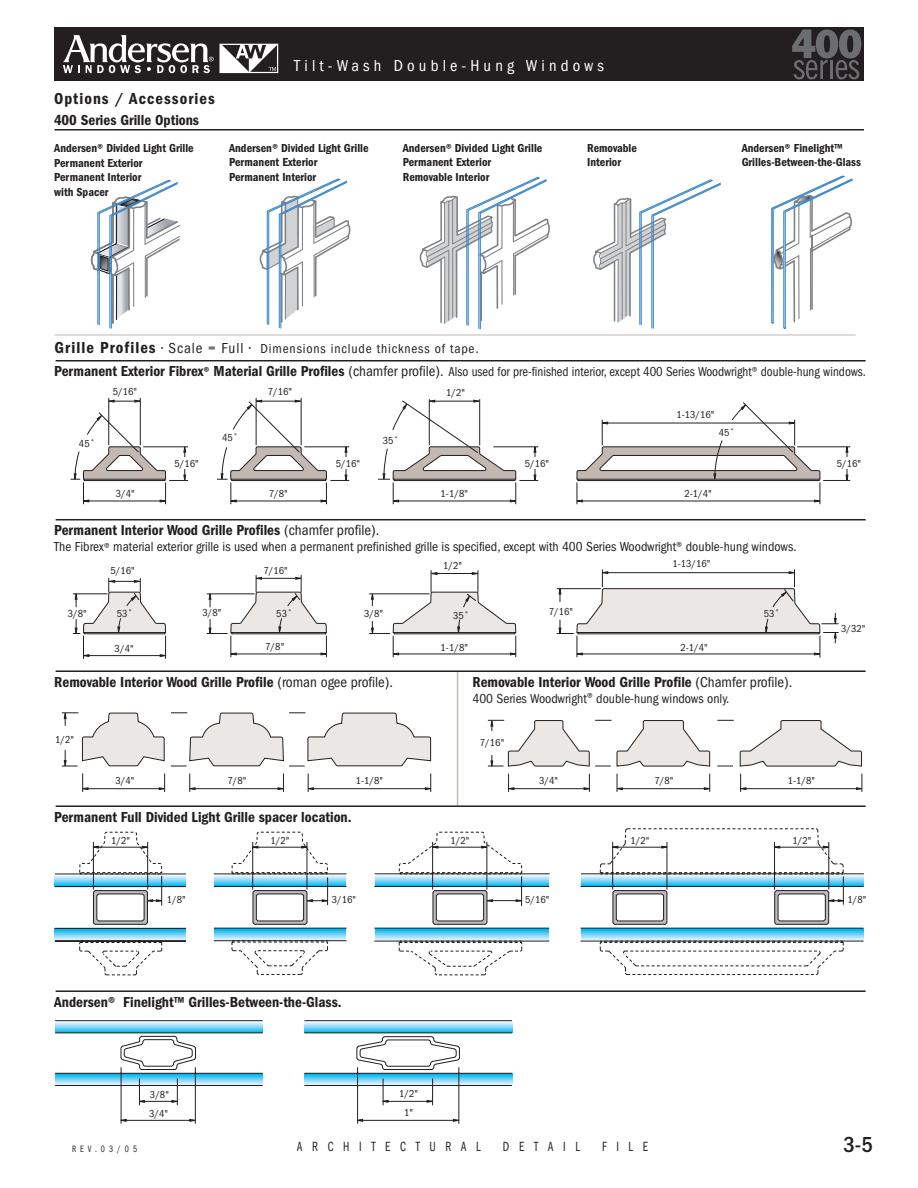
<style>
.page{position:relative;width:918px;height:1188px;background:#fff}
.page>*{position:absolute;margin:0;border:0;box-sizing:border-box;transform-origin:0 0}
.t1{font:500 condensed 22.5px "Franklin Gothic";color:#231f20}
.t2{font:condensed 16.5px "Franklin Gothic";letter-spacing:.25em;color:#fff}
.t3{font:600 condensed 16.5px "Franklin Gothic";letter-spacing:.065em;color:#231f20}
.t4{font:600 condensed 15px "Franklin Gothic";color:#231f20}
.t5{font:condensed 13.8px "Franklin Gothic";letter-spacing:.83em;color:#231f20;scale:.84 1}
.t6{font:condensed 13.5px "Franklin Gothic";color:#231f20}
.t7{font:condensed 13.5px "Franklin Gothic";color:#231f20;scale:.95 1}
.t8{font:condensed 13.5px "Franklin Gothic";letter-spacing:.06em;color:#231f20}
.t9{font:600 condensed 12px/14.4px "Franklin Gothic";color:#231f20}
.t10{font:condensed 10.5px/18.6px "Franklin Gothic";color:#231f20}
.t11{font:condensed 9.6px "Franklin Gothic";letter-spacing:.5em;color:#231f20;scale:.84 1}
.s1{font-weight:600;font-size:16.5px}
.s2{font-size:15px}
.s3{font-weight:600;font-size:15px}
.s4{font-weight:600;font-size:12px}
.s5{font-size:12px}
.s6{font-weight:400}
</style>
<div class="page">
<div style="left:54px;top:27px;width:810px;height:54px;background:#231f20"></div>
<svg style="left:792px;top:30px;width:69px;height:49px"></svg>
<svg style="left:63px;top:35px;width:151px;height:38px"></svg>
<svg style="left:220px;top:44px;width:58px;height:29px"></svg>
<svg style="left:259px;top:178px;width:91px;height:151px"></svg>
<svg style="left:90px;top:179px;width:90px;height:150px"></svg>
<svg style="left:593px;top:179px;width:128px;height:150px"></svg>
<svg style="left:419px;top:177px;width:131px;height:152px"></svg>
<svg style="left:771px;top:175px;width:82px;height:154px"></svg>
<hr style="left:457px;top:671px;width:1px;height:135px;background:#c3b9b2">
<svg style="left:820px;top:613px;width:19px;height:45px"></svg>
<svg style="left:108px;top:400px;width:32px;height:3px"></svg>
<hr style="left:140px;top:398px;width:1px;height:47px;background:#231f20">
<hr style="left:109px;top:398px;width:1px;height:47px;background:#231f20">
<hr style="left:301px;top:398px;width:1px;height:47px;background:#231f20">
<hr style="left:256px;top:398px;width:1px;height:47px;background:#231f20">
<svg style="left:70px;top:412px;width:71px;height:68px"></svg>
<svg style="left:73px;top:593px;width:9px;height:41px"></svg>
<svg style="left:62px;top:712px;width:370px;height:80px"></svg>
<svg style="left:392px;top:400px;width:459px;height:104px"></svg>
<svg style="left:232px;top:400px;width:70px;height:46px"></svg>
<svg style="left:82px;top:446px;width:738px;height:321px"></svg>
<div style="left:84px;top:479px;width:81px;height:2px;border:1px solid #231f20"></div>
<div style="left:231px;top:479px;width:95px;height:2px;border:1px solid #231f20"></div>
<div style="left:394px;top:479px;width:121px;height:2px;border:1px solid #231f20"></div>
<div style="left:578px;top:479px;width:241px;height:2px;border:1px solid #231f20"></div>
<svg style="left:79px;top:942px;width:443px;height:33px"></svg>
<div style="left:80px;top:941px;width:81px;height:2px;border:1px dashed #231f20"></div>
<div style="left:400px;top:941px;width:121px;height:2px;border:1px dashed #231f20"></div>
<div style="left:84px;top:632px;width:81px;height:2px;border:1px solid #231f20"></div>
<div style="left:231px;top:632px;width:95px;height:2px;border:1px solid #231f20"></div>
<div style="left:394px;top:632px;width:121px;height:2px;border:1px solid #231f20"></div>
<div style="left:578px;top:632px;width:241px;height:2px;border:1px solid #231f20"></div>
<svg style="left:55px;top:873px;width:809px;height:68px"></svg>
<svg style="left:79px;top:831px;width:445px;height:93px"></svg>
<hr style="left:487px;top:842px;width:1px;height:48px;background:#231f20">
<hr style="left:432px;top:842px;width:1px;height:48px;background:#231f20">
<hr style="left:433px;top:847px;width:54px;height:1px;background:#231f20">
<svg style="left:600px;top:828px;width:246px;height:147px"></svg>
<hr style="left:829px;top:842px;width:1px;height:48px;background:#231f20">
<hr style="left:774px;top:842px;width:1px;height:48px;background:#231f20">
<hr style="left:775px;top:847px;width:54px;height:1px;background:#231f20">
<hr style="left:56px;top:360px;width:810px;height:1px;background:#231f20">
<hr style="left:56px;top:519px;width:810px;height:1px;background:#231f20">
<hr style="left:56px;top:670px;width:810px;height:2px;background:#231f20">
<hr style="left:56px;top:805px;width:810px;height:2px;background:#231f20">
<hr style="left:56px;top:990px;width:810px;height:2px;background:#231f20">
<svg style="left:488px;top:718px;width:375px;height:74px"></svg>
<svg style="left:55px;top:1020px;width:457px;height:104px"></svg>
<hr style="left:383px;top:1101px;width:50px;height:1px;background:#231f20">
<hr style="left:358px;top:1120px;width:101px;height:1px;background:#231f20">
<hr style="left:55px;top:335px;width:801px;height:1px;background:#c3b9b2">
<hr style="left:55px;top:129px;width:809px;height:2px;background:#231f20">
<p class="t3" style="left:54px;top:89px;width:162px">Options / Accessories</p>
<p class="t4" style="left:54px;top:112px;width:147px">400 Series Grille Options</p>
<p class="t2" style="left:294px;top:56px;width:312px">Tilt-Wash Double-Hung Windows</p>
<p class="t9" style="left:54px;top:141px;width:141px">Andersen® Divided Light Grille<br>Permanent Exterior<br>Permanent Interior<br>with Spacer</p>
<p class="t9" style="left:229px;top:141px;width:141px">Andersen® Divided Light Grille<br>Permanent Exterior<br>Permanent Interior</p>
<p class="t9" style="left:403px;top:141px;width:141px">Andersen® Divided Light Grille<br>Permanent Exterior<br>Removable Interior</p>
<p class="t9" style="left:587px;top:141px;width:51px">Removable<br>Interior</p>
<p class="t9" style="left:742px;top:141px;width:121px">Andersen® Finelight™<br>Grilles-Between-the-Glass</p>
<p class="t8" style="left:55px;top:341px;width:426px"><span class="s1">Grille Profiles</span> <span class="s2">• Scale = Full •</span> Dimensions include thickness of tape.</p>
<p class="t7" style="left:54px;top:364px;width:856px"><span class="s3">Permanent Exterior Fibrex</span><span class="s4">®</span> <span class="s3">Material Grille Profiles</span> <span class="s2">(chamfer profile).</span> Also used for pre-finished interior, except 400 Series Woodwright<span class="s5">®</span> double-hung windows.</p>
<p class="t10" style="left:79px;top:434px;width:17px">45˚</p>
<p class="t10" style="left:113px;top:382px;width:26px">5/16"</p>
<p class="t10" style="left:268px;top:382px;width:26px">7/16"</p>
<p class="t10" style="left:222px;top:429px;width:17px">45˚</p>
<p class="t10" style="left:383px;top:431px;width:17px">35˚</p>
<p class="t10" style="left:446px;top:383px;width:20px">1/2"</p>
<p class="t10" style="left:116px;top:484px;width:20px">3/4"</p>
<p class="t10" style="left:175px;top:454px;width:26px">5/16"</p>
<p class="t10" style="left:336px;top:454px;width:26px">5/16"</p>
<p class="t10" style="left:525px;top:454px;width:26px">5/16"</p>
<p class="t10" style="left:269px;top:484px;width:20px">7/8"</p>
<p class="t10" style="left:441px;top:484px;width:29px">1-1/8"</p>
<p class="t10" style="left:676px;top:406px;width:40px">1-13/16"</p>
<p class="t10" style="left:719px;top:423px;width:17px">45˚</p>
<p class="t10" style="left:684px;top:484px;width:29px">2-1/4"</p>
<p class="t4" style="left:54px;top:522px;width:327px">Permanent Interior Wood Grille Profiles <span class="s6">(chamfer profile).</span></p>
<p class="t6" style="left:54px;top:539px;width:744px">The Fibrex<span class="s5">®</span> material exterior grille is used when a permanent prefinished grille is specified, except with 400 Series Woodwright<span class="s5">®</span> double-hung windows.</p>
<p class="t10" style="left:110px;top:561px;width:26px">5/16"</p>
<p class="t10" style="left:263px;top:561px;width:26px">7/16"</p>
<p class="t10" style="left:443px;top:556px;width:20px">1/2"</p>
<p class="t10" style="left:672px;top:555px;width:40px">1-13/16"</p>
<p class="t10" style="left:549px;top:602px;width:26px">7/16"</p>
<p class="t10" style="left:68px;top:604px;width:20px">3/8"</p>
<p class="t10" style="left:203px;top:604px;width:20px">3/8"</p>
<p class="t10" style="left:276px;top:604px;width:17px">53˚</p>
<p class="t10" style="left:364px;top:604px;width:20px">3/8"</p>
<p class="t10" style="left:764px;top:605px;width:17px">53˚</p>
<p class="t10" style="left:117px;top:605px;width:17px">53˚</p>
<p class="t10" style="left:453px;top:606px;width:17px">35˚</p>
<p class="t10" style="left:115px;top:639px;width:20px">3/4"</p>
<p class="t10" style="left:265px;top:637px;width:20px">7/8"</p>
<p class="t10" style="left:441px;top:638px;width:29px">1-1/8"</p>
<p class="t10" style="left:680px;top:638px;width:29px">2-1/4"</p>
<p class="t4" style="left:54px;top:673px;width:340px">Removable Interior Wood Grille Profile <span class="s6">(roman ogee profile).</span></p>
<p class="t4" style="left:473px;top:673px;width:321px">Removable Interior Wood Grille Profile <span class="s6">(Chamfer profile).</span></p>
<p class="t6" style="left:473px;top:691px;width:258px">400 Series Woodwright<span class="s5">®</span> double-hung windows only.</p>
<p class="t10" style="left:55px;top:730px;width:20px">1/2"</p>
<p class="t10" style="left:115px;top:771px;width:20px">3/4"</p>
<p class="t10" style="left:228px;top:771px;width:20px">7/8"</p>
<p class="t10" style="left:356px;top:771px;width:29px">1-1/8"</p>
<p class="t4" style="left:54px;top:808px;width:299px">Permanent Full Divided Light Grille spacer location.</p>
<p class="t10" style="left:480px;top:733px;width:26px">7/16"</p>
<p class="t10" style="left:539px;top:771px;width:20px">3/4"</p>
<p class="t10" style="left:654px;top:771px;width:20px">7/8"</p>
<p class="t10" style="left:788px;top:771px;width:29px">1-1/8"</p>
<p class="t10" style="left:111px;top:831px;width:20px">1/2"</p>
<p class="t10" style="left:271px;top:831px;width:20px">1/2"</p>
<p class="t10" style="left:450px;top:831px;width:20px">1/2"</p>
<p class="t10" style="left:631px;top:831px;width:20px">1/2"</p>
<p class="t10" style="left:792px;top:831px;width:20px">1/2"</p>
<p class="t10" style="left:167px;top:891px;width:20px">1/8"</p>
<p class="t10" style="left:332px;top:891px;width:26px">3/16"</p>
<p class="t10" style="left:525px;top:890px;width:26px">5/16"</p>
<p class="t10" style="left:837px;top:454px;width:26px">5/16"</p>
<p class="t10" style="left:841px;top:620px;width:26px">3/32"</p>
<p class="t10" style="left:848px;top:891px;width:20px">1/8"</p>
<p class="t4" style="left:54px;top:993px;width:289px">Andersen® Finelight™ Grilles-Between-the-Glass.</p>
<p class="t10" style="left:149px;top:1085px;width:21px">3/8"<br>3/4"</p>
<p class="t10" style="left:399px;top:1085px;width:20px;line-height:19px;text-align:center">1/2"<br>1"</p>
<p class="t11" style="left:72px;top:1143px;width:79px">REV.03/05</p>
<p class="t5" style="left:297px;top:1139px;width:221px">ARCHITECTURAL</p>
<p class="t5" style="left:503px;top:1139px;width:93px">DETAIL</p>
<p class="t5" style="left:602px;top:1139px;width:56px">FILE</p>
<h1 class="t1" style="left:843px;top:1132px;width:31px">3-5</h1>
</div>
